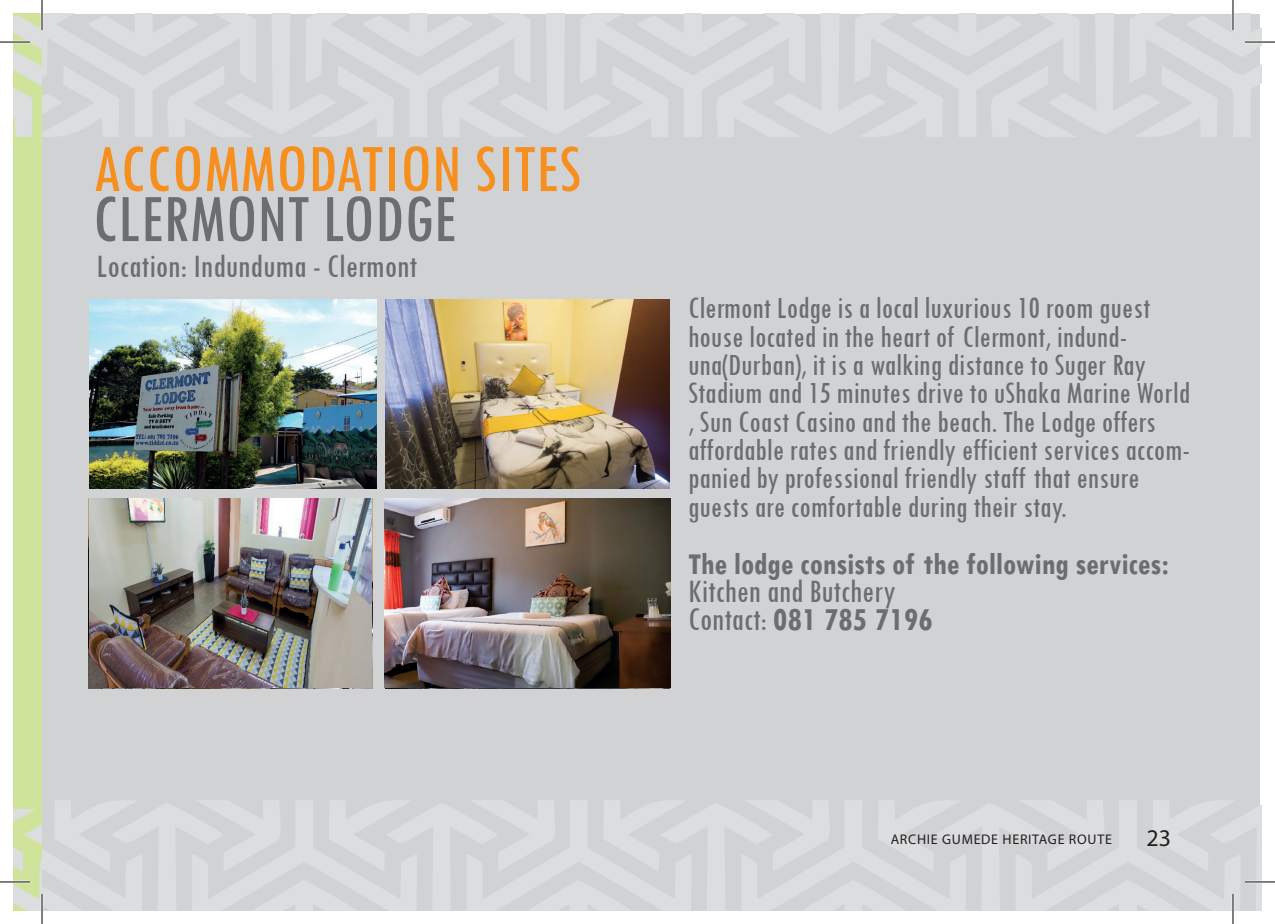
<style>
.page{position:relative;width:1275px;height:924px;background:#fff}
.page>*{position:absolute;margin:0;border:0;box-sizing:border-box;transform-origin:0 0}
.t1{font:condensed 70.4px "Tw Cen";color:#f68f1e}
.t2{font:condensed 70.4px "Tw Cen";color:#6c6d70}
.t3{font:condensed 34px/28.4px "Tw Cen";color:#6c6d70}
.t4{font:condensed 32px/28.4px "Tw Cen";color:#6c6d70}
.t5{font:700 condensed 32px "Tw Cen";color:#6c6d70}
.t6{font:24px "Myriad Pro";color:#231f20}
.t7{font:14px "Myriad Pro";letter-spacing:.05em;color:#231f20}
.s1{font-weight:700}
</style>
<div class="page">
<img style="left:14px;top:14px;width:28px;height:895px">
<div style="left:14px;top:542px;width:28px;height:265px;background:#d0e39b"></div>
<div style="left:42px;top:14px;width:1218px;height:895px;background:#d1d2d4"></div>
<svg style="left:42px;top:801px;width:1219px;height:108px"></svg>
<svg style="left:42px;top:14px;width:1219px;height:123px"></svg>
<img style="left:385px;top:299px;width:284px;height:189px">
<img style="left:89px;top:299px;width:287px;height:189px">
<img style="left:385px;top:498px;width:286px;height:189px">
<img style="left:89px;top:498px;width:282px;height:189px">
<hr style="left:0;top:41px;width:30px;height:2px;background:#fff">
<hr style="left:1245px;top:41px;width:30px;height:2px;background:#fff">
<hr style="left:0;top:880px;width:30px;height:2px;background:#fff">
<hr style="left:1245px;top:880px;width:30px;height:2px;background:#fff">
<hr style="left:41px;top:0;width:2px;height:30px;background:#fff">
<hr style="left:41px;top:893px;width:2px;height:30px;background:#fff">
<hr style="left:1231px;top:0;width:3px;height:30px;background:#fff">
<hr style="left:1231px;top:893px;width:3px;height:30px;background:#fff">
<hr style="left:0;top:42px;width:30px;height:1px;background:#000">
<hr style="left:1245px;top:42px;width:30px;height:1px;background:#000">
<hr style="left:0;top:881px;width:30px;height:1px;background:#000">
<hr style="left:1245px;top:881px;width:30px;height:1px;background:#000">
<hr style="left:42px;top:0;width:1px;height:30px;background:#000">
<hr style="left:42px;top:893px;width:1px;height:30px;background:#000">
<hr style="left:1232px;top:0;width:1px;height:30px;background:#000">
<hr style="left:1232px;top:893px;width:1px;height:30px;background:#000">
<h1 class="t1" style="left:92px;top:126px;width:491px">ACCOMMODATION SITES</h1>
<h1 class="t2" style="left:92px;top:176px;width:365px">CLERMONT LODGE</h1>
<p class="t3" style="left:97px;top:251px;width:322px">Location: Indunduma - Clermont</p>
<p class="t4" style="left:688px;top:293px;width:503px">Clermont Lodge is a local luxurious 10 room guest house located in the heart of Clermont, indund&shy;una(Durban), it is a walking distance to Suger Ray Stadium and 15 minutes drive to uShaka Marine World , Sun Coast Casino and the beach. The Lodge offers affordable rates and friendly efficient services accom&shy;panied by professional friendly staff that ensure guests are comfortable during their stay.</p>
<p class="t5" style="left:688px;top:544px;width:482px">The lodge consists of the following services:</p>
<p class="t3" style="left:688px;top:576px;width:246px">Kitchen and Butchery<br>Contact: <span class="s1">081 785 7196</span></p>
<p class="t7" style="left:890px;top:830px;width:223px">ARCHIE GUMEDE HERITAGE ROUTE</p>
<p class="t6" style="left:1146px;top:822px;width:26px">23</p>
</div>
